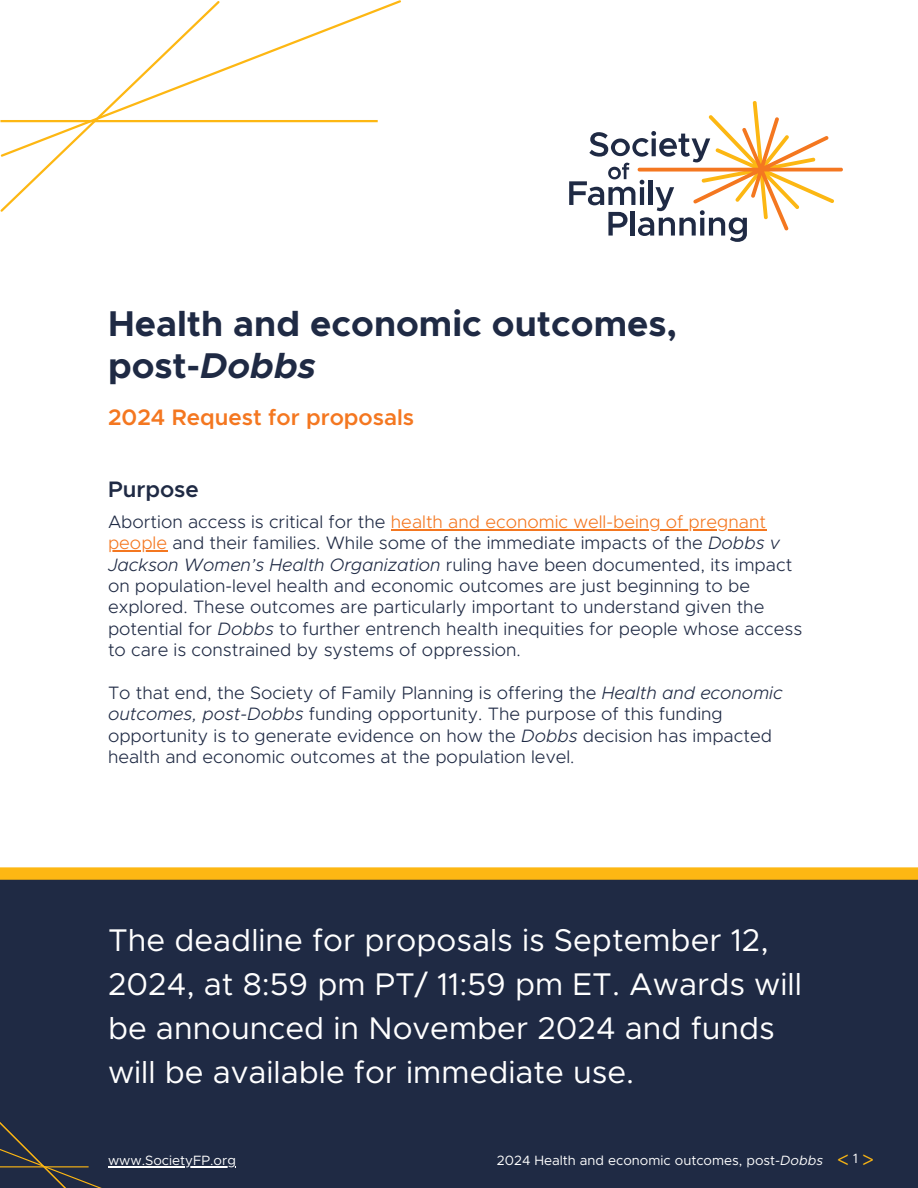
<style>
.page{position:relative;width:918px;height:1188px;background:#fff}
.page>*{position:absolute;margin:0;border:0;box-sizing:border-box;transform-origin:0 0}
.t1{font:700 36px/42.8px "Metropolis";color:#1f2a44}
.t2{font:31.5px/43.8px "Metropolis";color:#fff}
.t3{font:600 22.5px "Metropolis";color:#f47720}
.t4{font:600 22.5px "Metropolis";color:#1f2a44}
.t5{font:21px "Metropolis";color:#fcb713}
.t6{font:21px "Metropolis";color:#fdb713}
.t7{font:300 18px/21.3px "Metropolis";color:#1f2a44}
.t8{font:300 18px "Metropolis";color:#f47720}
.t9{font:13.5px "Metropolis";color:#fff}
.s1{font-style:italic}
.s2{color:#1f2a44}
.s3{color:#f47720}
</style>
<div class="page">
<svg style="left:0;top:159px;width:57px;height:53px"></svg>
<svg style="left:0;top:0;width:401px;height:159px"></svg>
<div style="left:0;top:880px;width:918px;height:308px;background:#1f2a44"></div>
<svg style="left:0;top:1122px;width:102px;height:66px"></svg>
<div style="left:0;top:867px;width:918px;height:13px;background:#fdb713"></div>
<svg style="left:569px;top:101px;width:274px;height:141px"></svg>
<hr style="left:391px;top:529px;width:375px;height:1px;background:#f47720">
<hr style="left:108px;top:550px;width:59px;height:2px;background:#f47720">
<hr style="left:108px;top:1166px;width:128px;height:1px;background:#fff">
<h2 class="t1" style="left:108px;top:304px;width:571px">Health and economic outcomes, post-<span class="s1">Dobbs</span></h2>
<h4 class="t3" style="left:108px;top:407px;width:308px">2024 Request for proposals</h4>
<h4 class="t4" style="left:108px;top:479px;width:92px">Purpose</h4>
<p class="t8" style="left:108px;top:514px;width:660px"><span class="s2">Abortion access is critical for the</span> health and economic well-being of pregnant</p>
<h3 class="t7" style="left:108px;top:533px;width:696px"><span class="s3">people</span> and their families. While some of the immediate impacts of the <span class="s1">Dobbs v Jackson Women’s Health Organization</span> ruling have been documented, its impact on population-level health and economic outcomes are just beginning to be explored. These outcomes are particularly important to understand given the potential for <span class="s1">Dobbs</span> to further entrench health inequities for people whose access to care is constrained by systems of oppression.</h3>
<h3 class="t7" style="left:108px;top:683px;width:676px">To that end, the Society of Family Planning is offering the <span class="s1">Health and economic</span></h3>
<h3 class="t7" style="left:108px;top:704px;width:666px"><span class="s1">outcomes, post-Dobbs</span> funding opportunity. The purpose of this funding opportunity is to generate evidence on how the <span class="s1">Dobbs</span> decision has impacted health and economic outcomes at the population level.</h3>
<p class="t2" style="left:108px;top:920px;width:695px">The deadline for proposals is September 12, 2024, at 8:59 pm PT/ 11:59 pm ET. Awards will be announced in November 2024 and funds will be available for immediate use.</p>
<p class="t9" style="left:108px;top:1154px;width:129px">www.SocietyFP.org</p>
<p class="t9" style="left:497px;top:1154px;width:328px">2024 Health and economic outcomes, post-<span class="s1">Dobbs</span></p>
<p class="t5" style="left:837px;top:1151px;width:14px">&lt;</p>
<p class="t9" style="left:853px;top:1153px;width:6px">1</p>
<p class="t6" style="left:862px;top:1151px;width:14px">&gt;</p>
</div>
